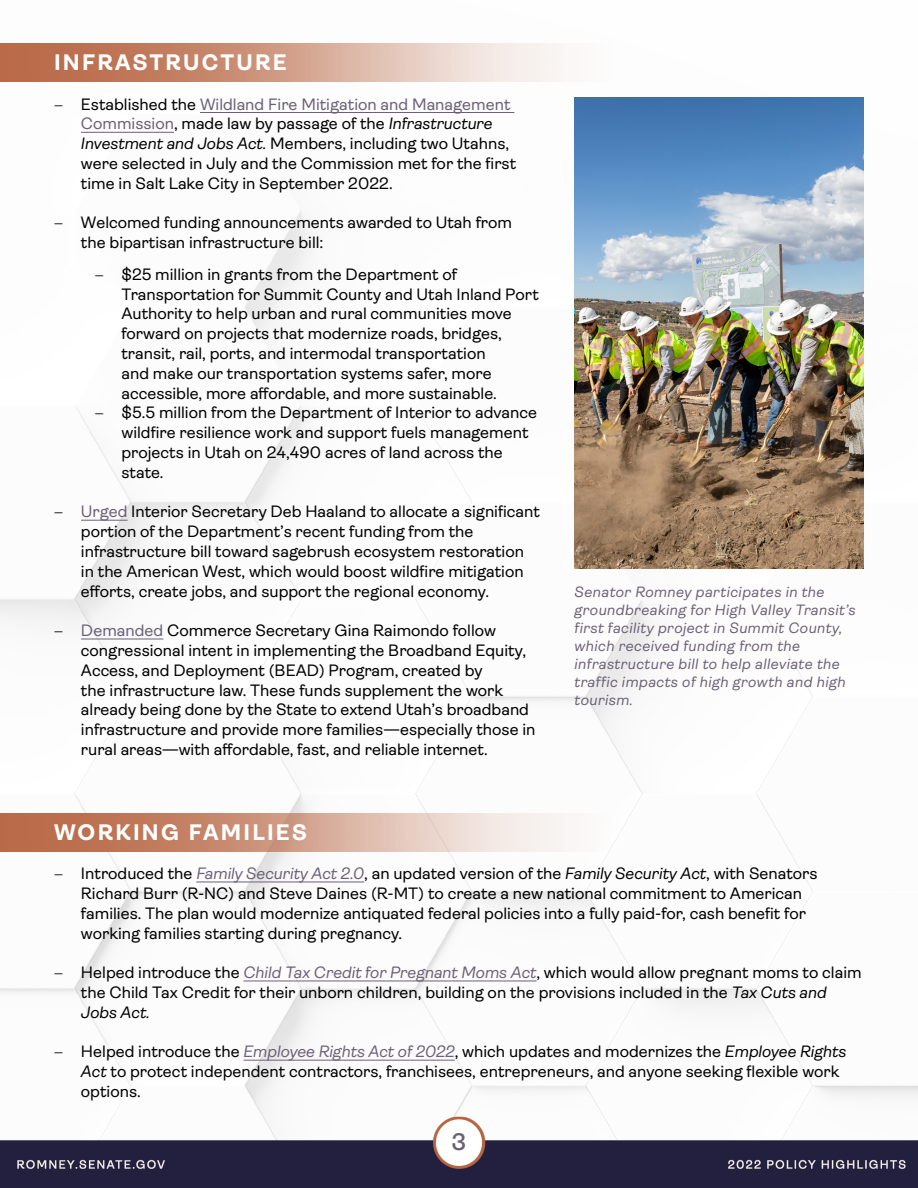
<style>
.page{position:relative;width:918px;height:1188px;background:#fff}
.page>*{position:absolute;margin:0;border:0;box-sizing:border-box;transform-origin:0 0}
.t1{font:600 24px "Ambit";color:#6a6177}
.t2{font:700 22.5px "Ambit";letter-spacing:.1em;color:#fff}
.t3{font:16.5px/19.8px "Ambit";color:#000}
.t4{font:italic 15px/18px "Ambit";letter-spacing:.03em;color:#6a6177}
.s1{font-family:"Minion Pro"}
.s2{color:#6a6177}
.s3{font-style:italic}
.s4{font-style:italic;color:#6a6177}
</style>
<div class="page">
<img style="left:0;top:43px;width:918px;height:1074px">
<img style="left:0;top:1117px;width:918px;height:59px">
<div style="left:0;top:1176px;width:918px;height:12px;background:#231f3f"></div>
<img style="left:0;top:44px;width:698px;height:38px">
<hr style="left:200px;top:112px;width:314px;height:1px;background:#6a6177">
<hr style="left:81px;top:132px;width:93px;height:1px;background:#6a6177">
<hr style="left:81px;top:520px;width:47px;height:1px;background:#6a6177">
<hr style="left:81px;top:639px;width:82px;height:1px;background:#6a6177">
<img style="left:575px;top:97px;width:289px;height:471px">
<img style="left:0;top:813px;width:698px;height:38px">
<hr style="left:196px;top:881px;width:168px;height:1px;background:#6a6177">
<hr style="left:243px;top:980px;width:294px;height:1px;background:#6a6177">
<hr style="left:243px;top:1060px;width:212px;height:1px;background:#6a6177">
<h2 class="t2" style="left:54px;top:50px;width:234px">INFRASTRUCTURE</h2>
<p class="t3" style="left:81px;top:94px;width:437px;text-indent:-27px"><span class="s1">−</span> Established the <span class="s2">Wildland Fire Mitigation and Management Commission</span>, made law by passage of the <span class="s3">Infrastructure Investment and Jobs Act.</span> Members, including two Utahns, were selected in July and the Commission met for the first time in Salt Lake City in September 2022.</p>
<p class="t3" style="left:81px;top:213px;width:433px;text-indent:-27px"><span class="s1">−</span> Welcomed funding announcements awarded to Utah from the bipartisan infrastructure bill:</p>
<p class="t3" style="left:94px;top:264px;width:364px"><span class="s1">−</span> $25 million in grants from the Department of</p>
<p class="t3" style="left:121px;top:284px;width:419px">Transportation for Summit County and Utah Inland Port</p>
<p class="t3" style="left:121px;top:304px;width:392px">Authority to help urban and rural communities move</p>
<p class="t3" style="left:121px;top:324px;width:382px">forward on projects that modernize roads, bridges,</p>
<p class="t3" style="left:121px;top:344px;width:366px">transit, rail, ports, and intermodal transportation</p>
<p class="t3" style="left:121px;top:363px;width:372px">and make our transportation systems safer, more</p>
<p class="t3" style="left:121px;top:383px;width:377px">accessible, more affordable, and more sustainable.</p>
<p class="t3" style="left:94px;top:403px;width:444px"><span class="s1">−</span> $5.5 million from the Department of Interior to advance</p>
<p class="t3" style="left:121px;top:423px;width:409px">wildfire resilience work and support fuels management</p>
<p class="t3" style="left:121px;top:443px;width:383px">projects in Utah on 24,490 acres of land across the</p>
<p class="t3" style="left:121px;top:462px;width:44px">state.</p>
<p class="t3" style="left:81px;top:502px;width:461px;text-indent:-27px"><span class="s1">−</span> <span class="s2">Urged</span> Interior Secretary Deb Haaland to allocate a significant portion of the Department’s recent funding from the infrastructure bill toward sagebrush ecosystem restoration in the American West, which would boost wildfire mitigation efforts, create jobs, and support the regional economy.</p>
<p class="t3" style="left:81px;top:621px;width:456px;text-indent:-27px"><span class="s1">−</span> <span class="s2">Demanded</span> Commerce Secretary Gina Raimondo follow congressional intent in implementing the Broadband Equity, Access, and Deployment (BEAD) Program, created by<br>the infrastructure law. These funds supplement the work already being done by the State to extend Utah’s broadband infrastructure and provide more families—especially those in rural areas—with affordable, fast, and reliable internet.</p>
<p class="t4" style="left:575px;top:583px;width:283px">Senator Romney participates in the groundbreaking for High Valley Transit’s first facility project in Summit County, which received funding from the infrastructure bill to help alleviate the traffic impacts of high growth and high tourism.</p>
<h2 class="t2" style="left:54px;top:820px;width:254px">WORKING FAMILIES</h2>
<p class="t3" style="left:81px;top:864px;width:738px;text-indent:-27px"><span class="s1">−</span> Introduced the <span class="s4">Family Security Act 2.0</span>, an updated version of the <span class="s3">Family Security Act</span>, with Senators Richard Burr (R-NC) and Steve Daines (R-MT) to create a new national commitment to American families. The plan would modernize antiquated federal policies into a fully paid-for, cash benefit for working families starting during pregnancy.</p>
<p class="t3" style="left:81px;top:963px;width:782px;text-indent:-27px"><span class="s1">−</span> Helped introduce the <span class="s4">Child Tax Credit for Pregnant Moms Act</span>, which would allow pregnant moms to claim the Child Tax Credit for their unborn children, building on the provisions included in the <span class="s3">Tax Cuts and<br>Jobs Act.</span></p>
<p class="t3" style="left:81px;top:1042px;width:767px;text-indent:-27px"><span class="s1">−</span> Helped introduce the <span class="s4">Employee Rights Act of 2022</span>, which updates and modernizes the <span class="s3">Employee Rights<br>Act</span> to protect independent contractors, franchisees, entrepreneurs, and anyone seeking flexible work options.</p>
<h1 class="t1" style="left:452px;top:1128px;width:16px">3</h1>
</div>
